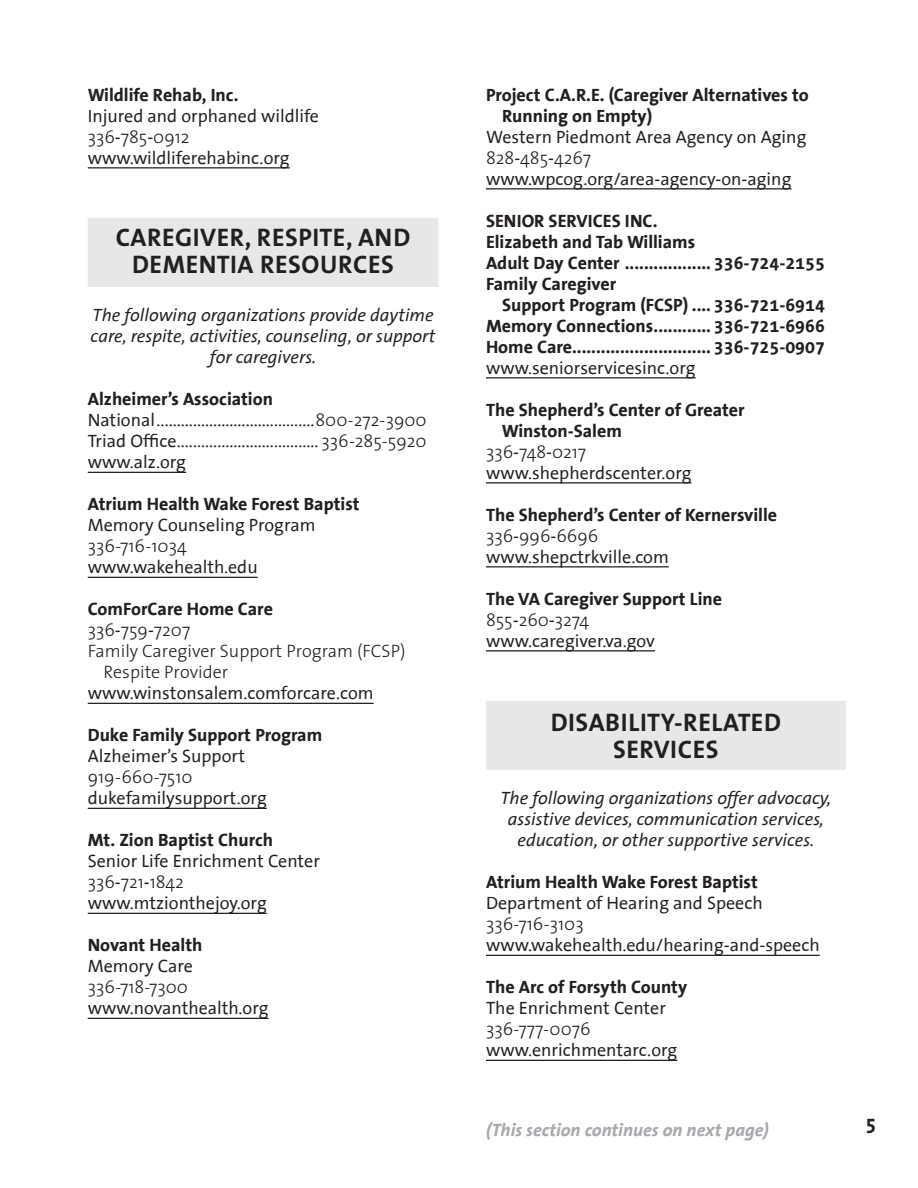
<style>
.page{position:relative;width:918px;height:1188px;background:#fff}
.page>*{position:absolute;margin:0;border:0;box-sizing:border-box;transform-origin:0 0}
.Heading-TWO_lines{font:25.5px/27px "The Sans Bold Caps";letter-spacing:.02em;color:#231f20;text-align:center}
.t1{font:21px "The Sans Bold Caps";color:#231f20}
.Entry{font:700 18px "The Sans Office";color:#231f20}
.website_underlined{font:18px "The Sans Office";color:#231f20}
.Entry-2{font:18px "The Sans Office";color:#231f20}
.description{font:italic 18px/21px "The Sans Office";color:#231f20;text-align:center}
.Entry-3{font:300 18px "The Sans";color:#231f20}
.t2{font:italic 700 18px "The Sans Office";color:#a8a9ad}
.website_underlined-2{font:300 18px "The Sans";color:#231f20}
.s1{font-family:"The Sans Office";font-weight:400}
.s2{font-family:"The Sans";font-weight:300}
</style>
<div class="page">
<hr style="left:88px;top:167px;width:202px;height:1px;background:#231f20">
<div style="left:88px;top:218px;width:350px;height:69px;background:#e6e7e9"></div>
<hr style="left:88px;top:472px;width:98px;height:1px;background:#231f20">
<hr style="left:88px;top:577px;width:170px;height:1px;background:#231f20">
<hr style="left:88px;top:703px;width:286px;height:1px;background:#231f20">
<hr style="left:88px;top:808px;width:179px;height:1px;background:#231f20">
<hr style="left:88px;top:913px;width:179px;height:1px;background:#231f20">
<hr style="left:88px;top:1018px;width:181px;height:1px;background:#231f20">
<hr style="left:486px;top:188px;width:306px;height:1px;background:#231f20">
<hr style="left:486px;top:377px;width:210px;height:1px;background:#231f20">
<hr style="left:486px;top:482px;width:206px;height:1px;background:#231f20">
<hr style="left:486px;top:566px;width:183px;height:1px;background:#231f20">
<hr style="left:486px;top:650px;width:169px;height:1px;background:#231f20">
<div style="left:486px;top:701px;width:360px;height:69px;background:#e6e7e9"></div>
<hr style="left:486px;top:955px;width:334px;height:1px;background:#231f20">
<hr style="left:486px;top:1060px;width:191px;height:1px;background:#231f20">
<p class="Entry" style="left:88px;top:85px;width:152px">Wildlife Rehab, Inc.</p>
<p class="Entry-2" style="left:88px;top:107px;width:233px">Injured and orphaned wildlife</p>
<p class="Entry-3" style="left:88px;top:122px;width:103px">336<span class="s1">-</span>785<span class="s1">-</span>0912</p>
<p class="website_underlined" style="left:88px;top:149px;width:204px">www.wildliferehabinc.org</p>
<p class="Heading-TWO_lines" style="left:116px;top:224px;width:296px">CAREGIVER, RESPITE, AND<br>DEMENTIA RESOURCES</p>
<p class="description" style="left:91px;top:306px;width:346px">The following organizations provide daytime care, respite, activities, counseling, or support for caregivers.</p>
<p class="Entry" style="left:88px;top:390px;width:187px">Alzheimer’s Association</p>
<p class="Entry-2" style="left:88px;top:411px;width:341px">National.......................................<span class="s2">800-272-3900</span></p>
<p class="Entry-2" style="left:88px;top:432px;width:341px">Triad Office................................... <span class="s2">336-285-5920</span></p>
<p class="website_underlined" style="left:88px;top:453px;width:100px">www.alz.org</p>
<p class="Entry" style="left:88px;top:495px;width:273px">Atrium Health Wake Forest Baptist</p>
<p class="Entry-2" style="left:88px;top:516px;width:229px">Memory Counseling Program</p>
<p class="Entry-3" style="left:88px;top:531px;width:101px">336-716-1034</p>
<p class="website_underlined" style="left:88px;top:558px;width:171px">www.wakehealth.edu</p>
<p class="Entry" style="left:88px;top:600px;width:187px">ComForCare Home Care</p>
<p class="Entry-3" style="left:88px;top:615px;width:104px">336<span class="s1">-</span>759<span class="s1">-</span>7207</p>
<p class="Entry-3" style="left:88px;top:636px;width:319px">Family Caregiver Support Program (FCSP)</p>
<p class="Entry-3" style="left:103px;top:657px;width:126px">Respite Provider</p>
<p class="website_underlined" style="left:88px;top:684px;width:287px">www.winstonsalem.comforcare.com</p>
<p class="Entry" style="left:88px;top:726px;width:236px">Duke Family Support Program</p>
<p class="Entry-2" style="left:88px;top:747px;width:159px">Alzheimer’s Support</p>
<p class="Entry-3" style="left:88px;top:762px;width:106px">919-660-7510</p>
<p class="website_underlined" style="left:88px;top:789px;width:181px">dukefamilysupport.org</p>
<p class="Entry" style="left:88px;top:831px;width:187px">Mt. Zion Baptist Church</p>
<p class="Entry-2" style="left:88px;top:852px;width:234px">Senior Life Enrichment Center</p>
<p class="Entry-3" style="left:88px;top:867px;width:98px">336<span class="s1">-</span>721<span class="s1">-</span>1842</p>
<p class="website_underlined" style="left:88px;top:894px;width:181px">www.mtzionthejoy.org</p>
<p class="Entry" style="left:88px;top:936px;width:116px">Novant Health</p>
<p class="Entry-2" style="left:88px;top:957px;width:107px">Memory Care</p>
<p class="Entry-3" style="left:88px;top:972px;width:102px">336-718-7300</p>
<p class="website_underlined" style="left:88px;top:999px;width:182px">www.novanthealth.org</p>
<p class="Entry" style="left:486px;top:85px;width:324px">Project C.A.R.E. (Caregiver Alternatives to</p>
<p class="Entry" style="left:502px;top:106px;width:152px">Running on Empty)</p>
<p class="Entry-2" style="left:486px;top:128px;width:322px">Western Piedmont Area Agency on Aging</p>
<p class="Entry-3" style="left:486px;top:143px;width:107px">828<span class="s1">-</span>485<span class="s1">-</span>4267</p>
<p class="website_underlined" style="left:486px;top:170px;width:307px">www.wpcog.org/area-agency-on-aging</p>
<p class="Entry" style="left:486px;top:211px;width:173px">SENIOR SERVICES INC.</p>
<p class="Entry" style="left:486px;top:232px;width:211px">Elizabeth and Tab Williams</p>
<p class="Entry" style="left:486px;top:253px;width:341px">Adult Day Center .................. 336-724-2155</p>
<p class="Entry" style="left:486px;top:274px;width:132px">Family Caregiver</p>
<p class="Entry" style="left:502px;top:295px;width:324px">Support Program (FCSP) .... 336-721-6914</p>
<p class="Entry" style="left:486px;top:316px;width:341px">Memory Connections............ 336-721-6966</p>
<p class="Entry" style="left:486px;top:337px;width:341px">Home Care............................. 336-725-0907</p>
<p class="website_underlined" style="left:486px;top:359px;width:211px">www.seniorservicesinc.org</p>
<p class="Entry" style="left:486px;top:400px;width:260px">The Shepherd’s Center of Greater</p>
<p class="Entry" style="left:502px;top:421px;width:122px">Winston-Salem</p>
<p class="Entry-3" style="left:486px;top:437px;width:102px">336<span class="s1">-</span>748<span class="s1">-</span>0217</p>
<p class="website_underlined" style="left:486px;top:464px;width:207px">www.shepherdscenter.org</p>
<p class="Entry" style="left:486px;top:505px;width:293px">The Shepherd’s Center of Kernersville</p>
<p class="Entry-3" style="left:486px;top:521px;width:114px">336<span class="s1">-</span>996<span class="s1">-</span>6696</p>
<p class="website_underlined" style="left:486px;top:548px;width:184px">www.shepctrkville.com</p>
<p class="Entry" style="left:486px;top:589px;width:238px">The VA Caregiver Support Line</p>
<p class="website_underlined-2" style="left:486px;top:605px;width:105px">855<span class="s1">-</span>260<span class="s1">-</span>3274</p>
<p class="website_underlined" style="left:486px;top:632px;width:170px">www.caregiver.va.gov</p>
<p class="Heading-TWO_lines" style="left:551px;top:708px;width:232px">DISABILITY-RELATED<br>SERVICES</p>
<p class="description" style="left:500px;top:789px;width:332px">The following organizations offer advocacy, assistive devices, communication services, education, or other supportive services.</p>
<p class="Entry" style="left:486px;top:873px;width:273px">Atrium Health Wake Forest Baptist</p>
<p class="Entry-2" style="left:486px;top:894px;width:278px">Department of Hearing and Speech</p>
<p class="Entry-3" style="left:486px;top:909px;width:99px">336-716-3103</p>
<p class="website_underlined" style="left:486px;top:936px;width:335px">www.wakehealth.edu/hearing-and-speech</p>
<p class="Entry" style="left:486px;top:978px;width:203px">The Arc of Forsyth County</p>
<p class="Entry-2" style="left:486px;top:999px;width:182px">The Enrichment Center</p>
<p class="website_underlined-2" style="left:486px;top:1014px;width:106px">336-777-0076</p>
<p class="website_underlined" style="left:486px;top:1041px;width:193px">www.enrichmentarc.org</p>
<p class="t2" style="left:486px;top:1120px;width:284px">(This section continues on next page)</p>
<p class="t1" style="left:866px;top:1109px;width:11px">5</p>
</div>
